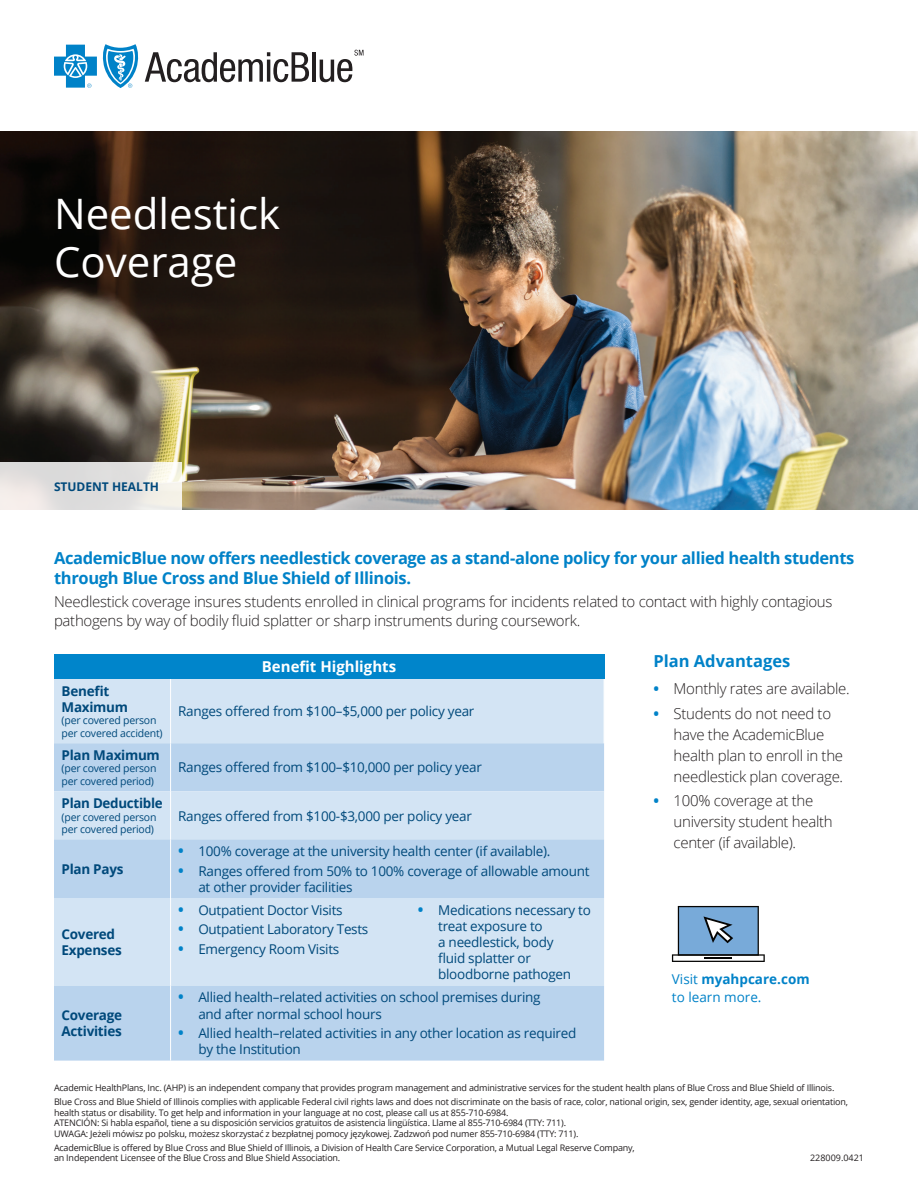
<style>
.page{position:relative;width:918px;height:1188px;background:#fff}
.page>*{position:absolute;margin:0;border:0;box-sizing:border-box;transform-origin:0 0}
.t1{font:42px/48px "Open Sans";color:#fff}
.t2{font:700 16.5px/19.5px "Open Sans";letter-spacing:-.02em;color:#0082c8}
.t3{font:700 16.5px "Open Sans";color:#0082c8}
.t4{font:300 15px/21px "Open Sans";letter-spacing:-.02em;color:#231f20}
.t5{font:700 15px "Open Sans";color:#fff}
.t6{font:13.5px/16.2px "Open Sans";letter-spacing:-.02em;color:#00497b}
.t7{font:700 13.5px/16.2px "Open Sans";letter-spacing:-.02em;color:#00497b}
.t8{font:13.5px/18px "Open Sans";color:#0082c8}
.t9{font:700 12px "Open Sans";color:#00497b}
.t10{font:10.5px/12.6px "Open Sans";letter-spacing:-.02em;color:#00497b}
.t11{font:9px/10.5px "Open Sans";letter-spacing:-.02em;color:#231f20}
.t12{font:9px "Open Sans";color:#231f20}
.s1{font-weight:700;color:#0082c8}
.s2{font-weight:700;font-size:15px;color:#0082c8}
.s3{font-weight:700}
</style>
<div class="page">
<img style="left:0;top:132px;width:918px;height:378px">
<svg style="left:672px;top:906px;width:93px;height:56px"></svg>
<svg style="left:0;top:462px;width:182px;height:48px;background:#e5e3e0"></svg>
<div style="left:54px;top:654px;width:550px;height:25px;background:#0085cb"></div>
<svg style="left:54px;top:679px;width:550px;height:112px;background:#c7dcf1"></svg>
<div style="left:54px;top:791px;width:550px;height:48px;background:#d3e4f4"></div>
<svg style="left:54px;top:839px;width:550px;height:222px;background:#c3d9ef"></svg>
<hr style="left:170px;top:743px;width:1px;height:48px;background:#fff">
<hr style="left:170px;top:791px;width:1px;height:48px;background:#fff">
<hr style="left:170px;top:839px;width:1px;height:59px;background:#fff">
<hr style="left:170px;top:898px;width:1px;height:88px;background:#fff">
<hr style="left:170px;top:986px;width:1px;height:75px;background:#fff">
<hr style="left:170px;top:679px;width:1px;height:64px;background:#fff">
<svg style="left:145px;top:52px;width:164px;height:30px"></svg>
<hr style="left:312px;top:52px;width:4px;height:30px;background:#231f20">
<svg style="left:320px;top:50px;width:44px;height:32px"></svg>
<svg style="left:54px;top:44px;width:85px;height:44px"></svg>
<h1 class="t1" style="left:54px;top:188px;width:228px">Needlestick<br>Coverage</h1>
<h3 class="t9" style="left:54px;top:478px;width:107px">STUDENT HEALTH</h3>
<h2 class="t2" style="left:54px;top:548px;width:802px">AcademicBlue now offers needlestick coverage as a stand-alone policy for your allied health students through Blue Cross and Blue Shield of Illinois.</h2>
<h3 class="t4" style="left:54px;top:591px;width:780px;line-height:19.5px">Needlestick coverage insures students enrolled in clinical programs for incidents related to contact with highly contagious pathogens by way of bodily fluid splatter or sharp instruments during coursework.</h3>
<h2 class="t3" style="left:653px;top:649px;width:138px">Plan Advantages</h2>
<h3 class="t4" style="left:653px;top:678px;width:198px"><span class="s1">•</span> Monthly rates are available.</h3>
<h3 class="t4" style="left:674px;top:702px;width:171px;text-indent:-20px"><span class="s1">•</span> Students do not need to have the AcademicBlue health plan to enroll in the needlestick plan coverage.</h3>
<h3 class="t4" style="left:674px;top:790px;width:161px;text-indent:-20px"><span class="s1">•</span> 100% coverage at the university student health center (if available).</h3>
<h3 class="t5" style="left:262px;top:656px;width:136px">Benefit Highlights</h3>
<h3 class="t7" style="left:62px;top:682px;width:68px">Benefit<br>Maximum</h3>
<p class="t10" style="left:62px;top:714px;width:103px">(per covered person per covered accident)</p>
<h3 class="t6" style="left:178px;top:703px;width:298px">Ranges offered from $100–$5,000 per policy year</h3>
<h3 class="t7" style="left:62px;top:746px;width:100px">Plan Maximum</h3>
<p class="t10" style="left:62px;top:762px;width:96px">(per covered person per covered period)</p>
<h3 class="t6" style="left:178px;top:759px;width:305px">Ranges offered from $100–$10,000 per policy year</h3>
<h3 class="t7" style="left:62px;top:795px;width:103px">Plan Deductible</h3>
<p class="t10" style="left:62px;top:810px;width:96px">(per covered person per covered period)</p>
<h3 class="t6" style="left:178px;top:807px;width:295px">Ranges offered from $100-$3,000 per policy year</h3>
<h3 class="t7" style="left:62px;top:861px;width:63px">Plan Pays</h3>
<h3 class="t6" style="left:178px;top:843px;width:374px"><span class="s2">•</span> 100% coverage at the university health center (if available).</h3>
<h3 class="t6" style="left:198px;top:862px;width:393px;text-indent:-20px"><span class="s2">•</span> Ranges offered from 50% to 100% coverage of allowable amount at other provider facilities</h3>
<h3 class="t7" style="left:62px;top:926px;width:62px">Covered<br>Expenses</h3>
<h3 class="t7" style="left:62px;top:1007px;width:62px">Coverage<br>Activities</h3>
<h3 class="t6" style="left:178px;top:901px;width:166px"><span class="s2">•</span> Outpatient Doctor Visits</h3>
<h3 class="t6" style="left:178px;top:921px;width:192px"><span class="s2">•</span> Outpatient Laboratory Tests</h3>
<h3 class="t6" style="left:178px;top:940px;width:163px"><span class="s2">•</span> Emergency Room Visits</h3>
<h3 class="t6" style="left:438px;top:901px;width:154px;text-indent:-20px"><span class="s2">•</span> Medications necessary to treat exposure to<br>a needlestick, body<br>fluid splatter or bloodborne pathogen</h3>
<h3 class="t6" style="left:198px;top:989px;width:344px;text-indent:-20px"><span class="s2">•</span> Allied health–related activities on school premises during and after normal school hours</h3>
<h3 class="t6" style="left:198px;top:1025px;width:379px;text-indent:-20px"><span class="s2">•</span> Allied health–related activities in any other location as required by the Institution</h3>
<h3 class="t8" style="left:672px;top:970px;width:139px">Visit <span class="s3">myahpcare.com </span>to learn more.</h3>
<p class="t11" style="left:54px;top:1081px;width:795px;line-height:14px">Academic HealthPlans, Inc. (AHP) is an independent company that provides program management and administrative services for the student health plans of Blue Cross and Blue Shield of Illinois.<br>Blue Cross and Blue Shield of Illinois complies with applicable Federal civil rights laws and does not discriminate on the basis of race, color, national origin, sex, gender identity, age, sexual orientation,</p>
<p class="t11" style="left:54px;top:1107px;width:526px">health status or disability. To get help and information in your language at no cost, please call us at 855-710-6984.<br>ATENCIÓN: Si habla español, tiene a su disposición servicios gratuitos de asistencia lingüística. Llame al 855-710-6984 (TTY: 711).<br>UWAGA: Jeżeli mówisz po polsku, możesz skorzystać z bezpłatnej pomocy językowej. Zadzwoń pod numer 855-710-6984 (TTY: 711).</p>
<p class="t11" style="left:54px;top:1142px;width:582px">AcademicBlue is offered by Blue Cross and Blue Shield of Illinois, a Division of Health Care Service Corporation, a Mutual Legal Reserve Company, an Independent Licensee of the Blue Cross and Blue Shield Association.</p>
<p class="t12" style="left:810px;top:1152px;width:55px">228009.0421</p>
</div>
